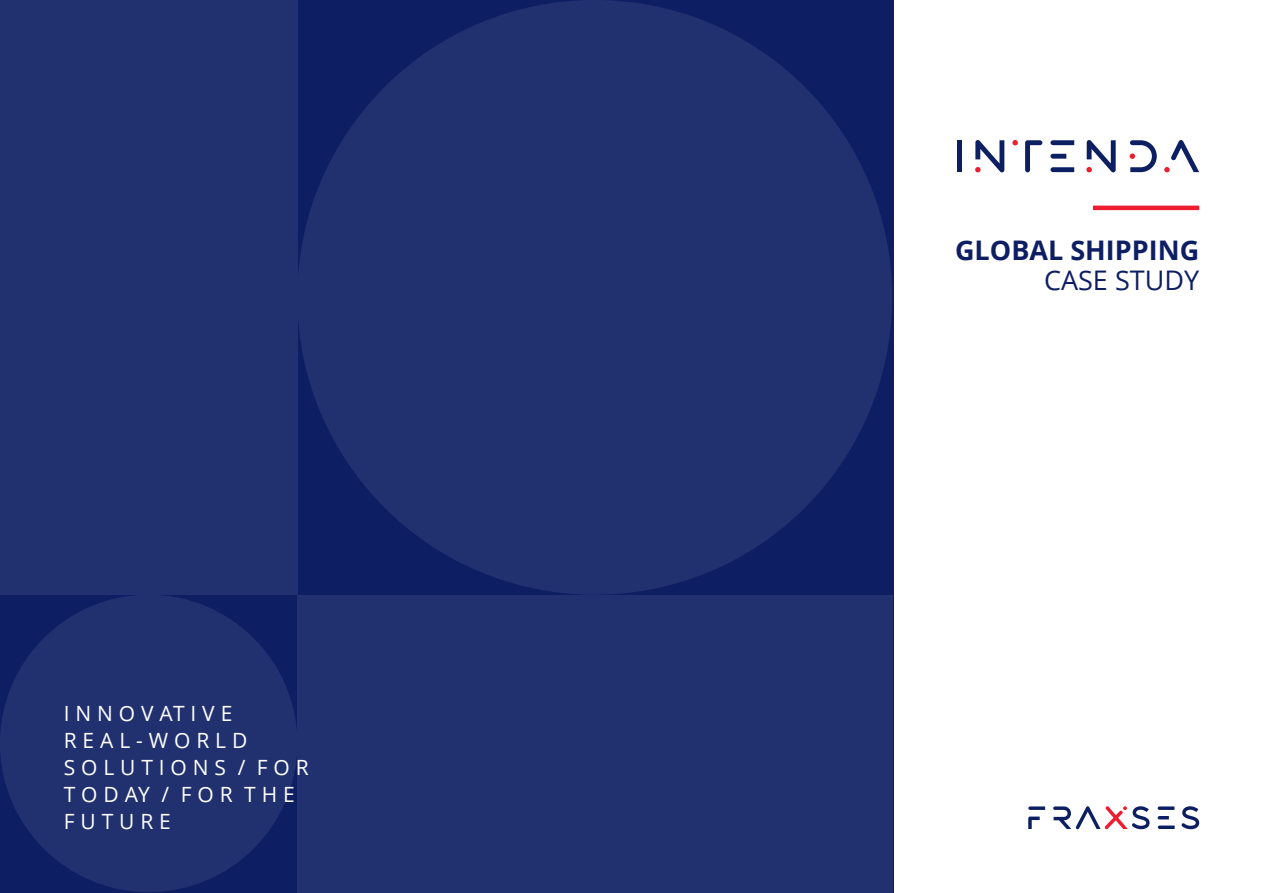
<style>
.page{position:relative;width:1263px;height:893px;background:#fff}
.page>*{position:absolute;margin:0;border:0;box-sizing:border-box;transform-origin:0 0}
.t1{font:700 27px "Open Sans";color:#0e1e63}
.t2{font:27px "Open Sans";color:#0e1e63}
.t3{font:21px/27px "Open Sans";color:#fff}
</style>
<div class="page">
<div style="left:0;top:0;width:893px;height:893px;background:#0e1e63"></div>
<hr style="left:1093px;top:206px;width:106px;height:4px;background:#ed1c2f">
<div style="left:0;top:0;width:297px;height:595px;background:#213170"></div>
<div style="left:297px;top:596px;width:596px;height:297px;background:#213170"></div>
<div style="left:297px;top:0;width:595px;height:595px;background:#213170;border-radius:50%"></div>
<div style="left:0;top:595px;width:297px;height:297px;background:#213170;border-radius:50%"></div>
<svg style="left:1158px;top:825px;width:17px;height:4px"></svg>
<svg style="left:1158px;top:806px;width:16px;height:4px"></svg>
<svg style="left:1158px;top:816px;width:11px;height:3px"></svg>
<svg style="left:1028px;top:806px;width:17px;height:4px"></svg>
<svg style="left:1028px;top:816px;width:12px;height:13px"></svg>
<svg style="left:1053px;top:806px;width:97px;height:23px"></svg>
<svg style="left:1181px;top:806px;width:18px;height:23px"></svg>
<svg style="left:1012px;top:140px;width:6px;height:5px"></svg>
<div style="left:957px;top:140px;width:5px;height:32px;background:#0d1f63"></div>
<svg style="left:1025px;top:140px;width:17px;height:32px"></svg>
<svg style="left:1050px;top:140px;width:24px;height:5px"></svg>
<svg style="left:1050px;top:167px;width:24px;height:5px"></svg>
<svg style="left:1050px;top:154px;width:16px;height:5px"></svg>
<svg style="left:1130px;top:140px;width:27px;height:32px"></svg>
<svg style="left:1164px;top:140px;width:35px;height:32px"></svg>
<svg style="left:975px;top:140px;width:29px;height:32px"></svg>
<svg style="left:1086px;top:140px;width:30px;height:32px"></svg>
<p class="t3" style="left:64px;top:699px;width:247px">I N N O V AT I V E<br>R E A L - W O R L D<br>S O L U T I O N S / F O R<br>T O D AY / F O R T H E<br>F U T U R E</p>
<p class="t1" style="left:955px;top:231px;width:246px">GLOBAL SHIPPING</p>
<p class="t2" style="left:1044px;top:261px;width:157px">CASE STUDY</p>
</div>
